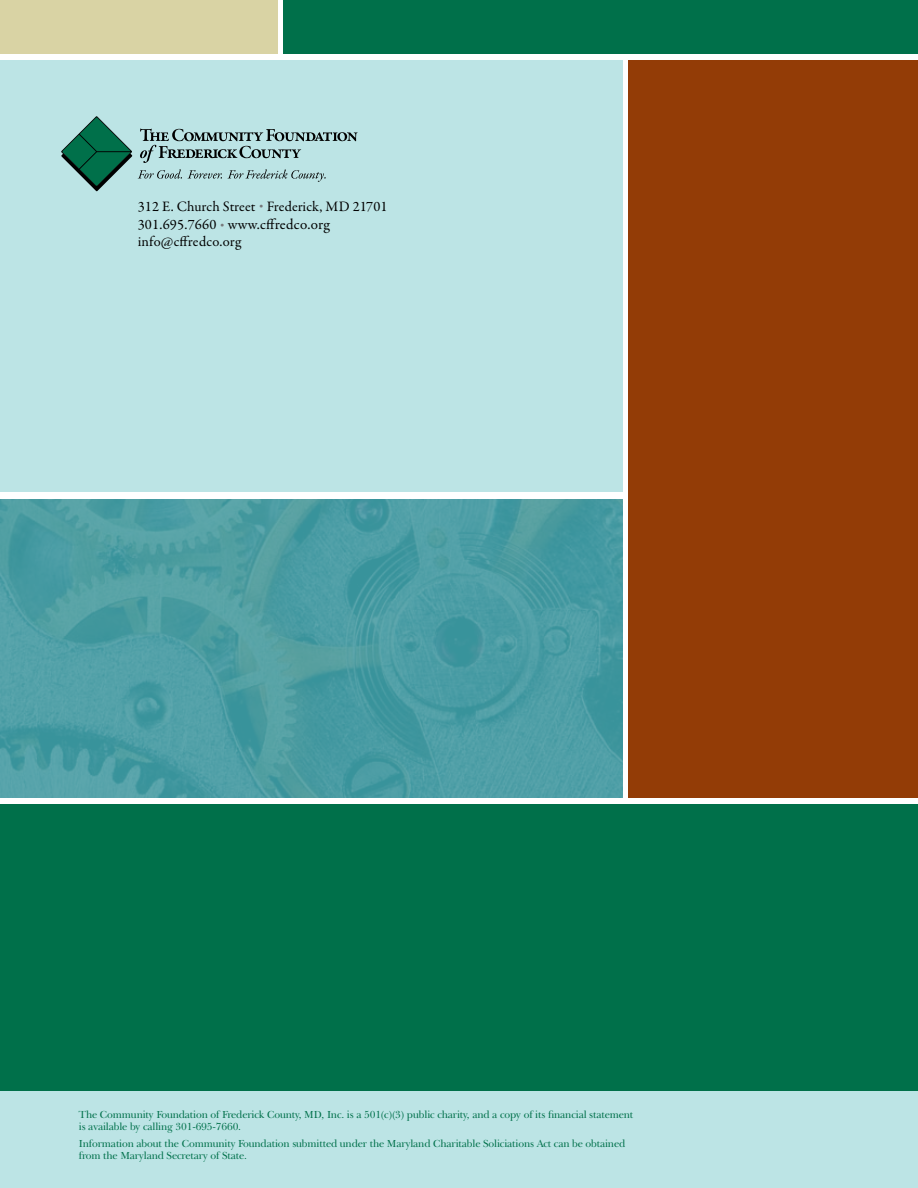
<style>
.page{position:relative;width:918px;height:1188px;background:#fff}
.page>*{position:absolute;margin:0;border:0;box-sizing:border-box;transform-origin:0 0}
.t1{font:15px "Garamond Premr Pro";letter-spacing:.015em;color:#000}
.t2{font:14.55px "Garamond Premr Pro";letter-spacing:.01em;color:#000}
.t3{font:10.5px/12px "New Baskerville IT Cby BT";letter-spacing:-.015em;color:#00704a}
.s1{font-family:"Palatino";font-size:8.4px;color:#77787b}
.s2{font-size:14.55px}
</style>
<div class="page">
<div style="left:0;top:804px;width:918px;height:384px;background:#00704a"></div>
<div style="left:284px;top:0;width:634px;height:54px;background:#00704a"></div>
<div style="left:0;top:0;width:278px;height:54px;background:#d9d3a4"></div>
<img style="left:0;top:500px;width:622px;height:298px">
<div style="left:628px;top:60px;width:290px;height:738px;background:#933c06"></div>
<div style="left:0;top:60px;width:622px;height:432px;background:#bce4e5"></div>
<div style="left:0;top:1092px;width:918px;height:96px;background:#bce4e5"></div>
<svg style="left:61px;top:116px;width:71px;height:75px"></svg>
<svg style="left:140px;top:128px;width:218px;height:35px"></svg>
<svg style="left:138px;top:169px;width:188px;height:13px"></svg>
<h2 class="t2" style="left:138px;top:197px;width:251px">312 E. Church Street <span class="s1">•</span> Frederick, MD 21701</h2>
<h1 class="t1" style="left:138px;top:215px;width:193px"><span class="s2">301.695.7660</span> <span class="s1">•</span> www.cffredco.org</h1>
<h2 class="t2" style="left:138px;top:233px;width:105px">info@cffredco.org</h2>
<p class="t3" style="left:79px;top:1109px;width:556px">The Community Foundation of Frederick County, MD, Inc. is a 501(c)(3) public charity, and a copy of its financial statement is available by calling 301-695-7660.</p>
<p class="t3" style="left:79px;top:1137px;width:548px">Information about the Community Foundation submitted under the Maryland Charitable Soliciations Act can be obtained from the Maryland Secretary of State.</p>
</div>
